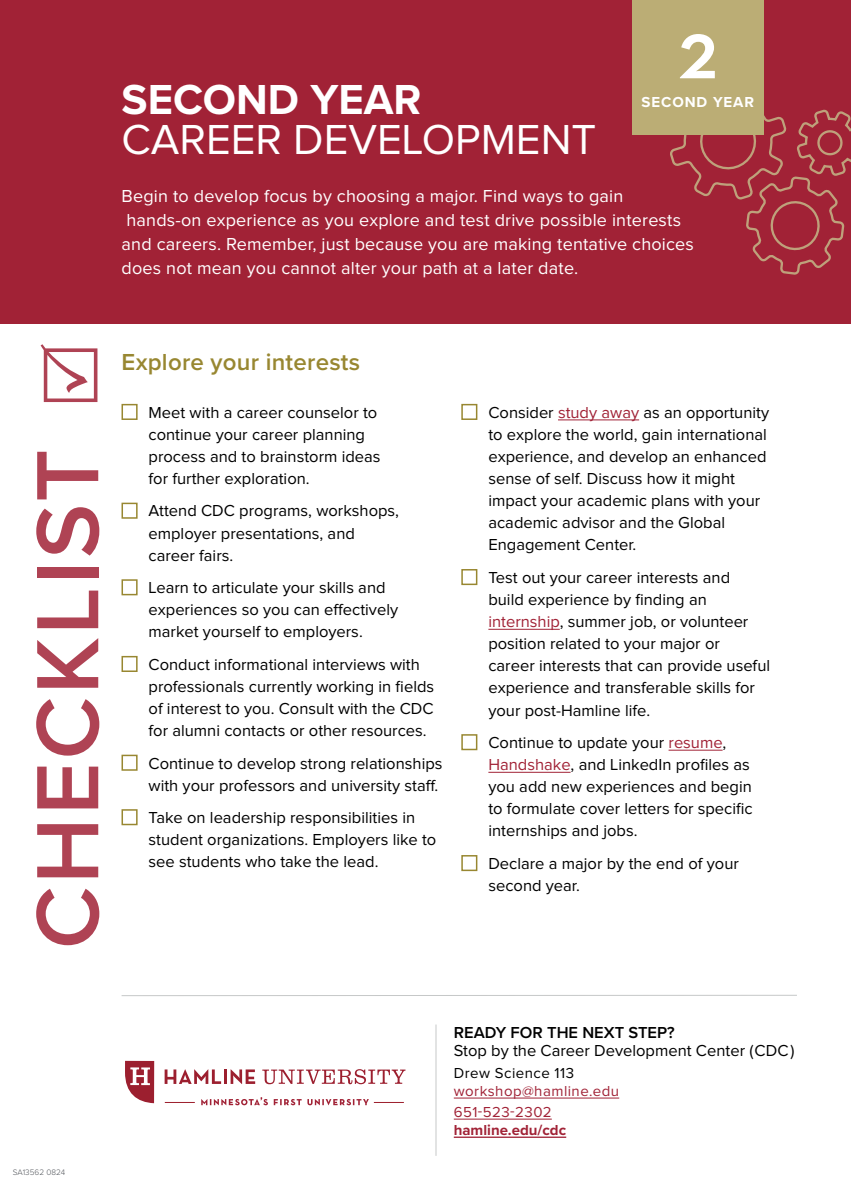
<style>
.page{position:relative;width:851px;height:1188px;background:#fff}
.page>*{position:absolute;margin:0;border:0;box-sizing:border-box;transform-origin:0 0}
.t1{font:600 91.5px "Proxima Nova";letter-spacing:.03em;color:#a12236}
.t2{font:600 85.05px "Neutraface Text";color:#fff}
.t3{font:43.5px "Proxima Nova";color:#fff}
.t4{font:700 43.5px "Proxima Nova";color:#fff}
.t5{font:600 24px "Proxima Nova";letter-spacing:.01em;color:#988731}
.t6{font:18px/24px "Proxima Nova";letter-spacing:.01em;color:#fff}
.t7{font:16.5px/22.2px "Proxima Nova";color:#000}
.t8{font:600 16.5px "Proxima Nova";color:#000}
.t9{font:15px/21px "Proxima Nova";letter-spacing:.03em;color:#a12236}
.t10{font:700 15px "Proxima Nova";color:#a12236}
.t11{font:15px "Proxima Nova";letter-spacing:.03em;color:#000}
.t12{font:700 15px "Proxima Nova";letter-spacing:.06em;color:#fff}
.t13{font:300 8.25px "Proxima Nova";color:#52555b}
.s1{color:#988731}
.s2{color:#a12236}
</style>
<div class="page">
<div style="left:0;top:0;width:850px;height:324px;background:#a12236"></div>
<svg style="left:670px;top:82px;width:180px;height:193px"></svg>
<hr style="left:122px;top:995px;width:674px;height:1px;background:#c6c8c8">
<div style="left:632px;top:0;width:131px;height:135px;background:#bbad75"></div>
<hr style="left:454px;top:1098px;width:165px;height:1px;background:#a12236">
<hr style="left:454px;top:1119px;width:97px;height:1px;background:#a12236">
<hr style="left:454px;top:1137px;width:112px;height:1px;background:#a12236">
<svg style="left:41px;top:344px;width:56px;height:58px"></svg>
<hr style="left:374px;top:1102px;width:30px;height:1px;background:#9e212f">
<svg style="left:201px;top:1097px;width:168px;height:8px"></svg>
<hr style="left:165px;top:1102px;width:30px;height:1px;background:#9e212f">
<svg style="left:165px;top:1069px;width:56px;height:15px"></svg>
<hr style="left:224px;top:1069px;width:3px;height:15px;background:#9c1f2f">
<svg style="left:230px;top:1069px;width:25px;height:15px"></svg>
<svg style="left:262px;top:1069px;width:143px;height:15px"></svg>
<svg style="left:125px;top:1061px;width:29px;height:42px"></svg>
<hr style="left:435px;top:1025px;width:1px;height:131px;background:#c6c8c8">
<hr style="left:558px;top:420px;width:81px;height:1px;background:#a12236">
<hr style="left:488px;top:629px;width:71px;height:1px;background:#a12236">
<hr style="left:668px;top:750px;width:54px;height:1px;background:#a12236">
<hr style="left:488px;top:772px;width:82px;height:1px;background:#a12236">
<h2 class="t2" style="left:677px;top:-4px;width:42px">2</h2>
<p class="t12" style="left:641px;top:91px;width:114px">SECOND YEAR</p>
<h3 class="t4" style="left:122px;top:68px;width:301px">SECOND YEAR</h3>
<h3 class="t3" style="left:122px;top:119px;width:476px">CAREER DEVELOPMENT</h3>
<p class="t6" style="left:122px;top:185px;width:574px">Begin to develop focus by choosing a major. Find ways to gain hands-on experience as you explore and test drive possible interests and careers. Remember, just because you are making tentative choices does not mean you cannot alter your path at a later date.</p>
<h1 class="t1" style="left:-1px;top:949px;width:501px;rotate:-90deg">CHECKLIST</h1>
<h3 class="t5" style="left:122px;top:344px;width:240px">Explore your interests</h3>
<p class="t7" style="left:148px;top:402px;width:233px;text-indent:-27px"><span class="s1">■</span> Meet with a career counselor to continue your career planning process and to brainstorm ideas for further exploration.</p>
<p class="t7" style="left:148px;top:501px;width:252px;text-indent:-27px"><span class="s1">■</span> Attend CDC programs, workshops, employer presentations, and career fairs.</p>
<p class="t7" style="left:148px;top:577px;width:251px;text-indent:-27px"><span class="s1">■</span> Learn to articulate your skills and experiences so you can effectively market yourself to employers.</p>
<p class="t7" style="left:148px;top:654px;width:287px;text-indent:-27px"><span class="s1">■</span> Conduct informational interviews with professionals currently working in fields of interest to you. Consult with the CDC for alumni contacts or other resources.</p>
<p class="t7" style="left:122px;top:753px;width:322px;text-align:right"><span class="s1">■</span> Continue to develop strong relationships with your professors and university staff.</p>
<p class="t7" style="left:148px;top:807px;width:289px;text-indent:-27px"><span class="s1">■</span> Take on leadership responsibilities in student organizations. Employers like to see students who take the lead.</p>
<p class="t7" style="left:488px;top:402px;width:282px;text-indent:-27px"><span class="s1">■</span> Consider <span class="s2">study away</span> as an opportunity to explore the world, gain international experience, and develop an enhanced sense of self. Discuss how it might impact your academic plans with your academic advisor and the Global Engagement Center.</p>
<p class="t7" style="left:488px;top:567px;width:283px;text-indent:-27px"><span class="s1">■</span> Test out your career interests and<br>build experience by finding an <span class="s2">internship</span>, summer job, or volunteer position related to your major or career interests that can provide useful experience and transferable skills for your post-Hamline life.</p>
<p class="t7" style="left:488px;top:732px;width:266px;text-indent:-27px"><span class="s1">■</span> Continue to update your <span class="s2">resume</span>, <span class="s2">Handshake</span>, and LinkedIn profiles as you add new experiences and begin to formulate cover letters for specific internships and jobs.</p>
<p class="t7" style="left:488px;top:853px;width:252px;text-indent:-27px"><span class="s1">■</span> Declare a major by the end of your second year.</p>
<p class="t13" style="left:13px;top:1166px;width:54px">SA13562 0824</p>
<p class="t8" style="left:454px;top:1020px;width:222px">READY FOR THE NEXT STEP?</p>
<p class="t7" style="left:454px;top:1040px;width:342px">Stop by the Career Development Center (CDC)</p>
<p class="t11" style="left:454px;top:1066px;width:122px">Drew Science 113</p>
<p class="t9" style="left:454px;top:1081px;width:167px">workshop@hamline.edu<br>651-523-2302</p>
<p class="t10" style="left:454px;top:1119px;width:114px">hamline.edu/cdc</p>
</div>
